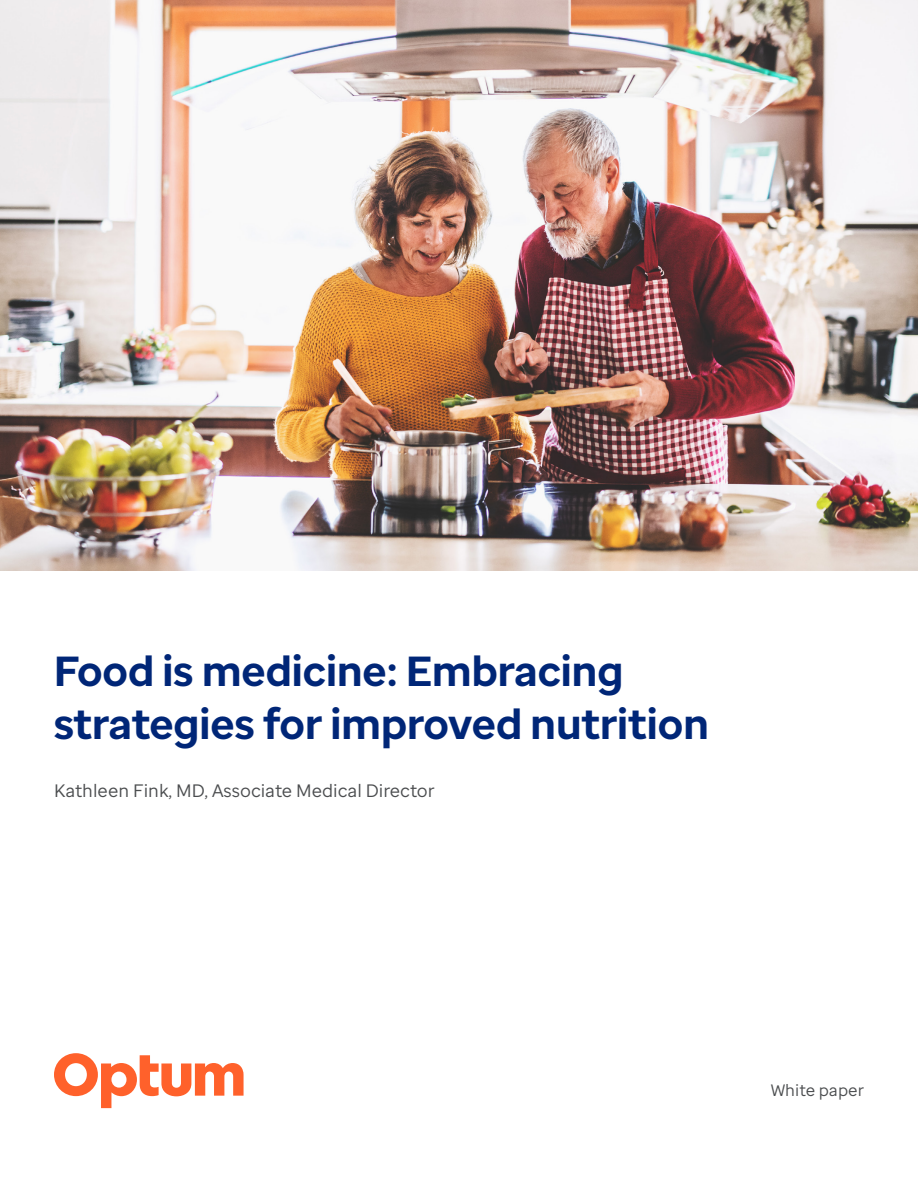
<style>
.page{position:relative;width:918px;height:1188px;background:#fff}
.page>*{position:absolute;margin:0;border:0;box-sizing:border-box;transform-origin:0 0}
.t1{font:700 42px/52.5px "Optum Sans";color:#002677}
.Body_copy{font:18px "Optum Sans";color:#4b4d4f}
.t2{font:16.5px "Optum Sans";color:#4b4d4f}
</style>
<div class="page">
<svg style="left:54px;top:1053px;width:190px;height:55px"></svg>
<img style="left:0;top:0;width:918px;height:570px">
<p class="t1" style="left:54px;top:645px;width:657px">Food is medicine: Embracing strategies for improved nutrition</p>
<p class="Body_copy" style="left:54px;top:779px;width:382px">Kathleen Fink, MD, Associate Medical Director</p>
<p class="t2" style="left:771px;top:1079px;width:95px">White paper</p>
</div>
